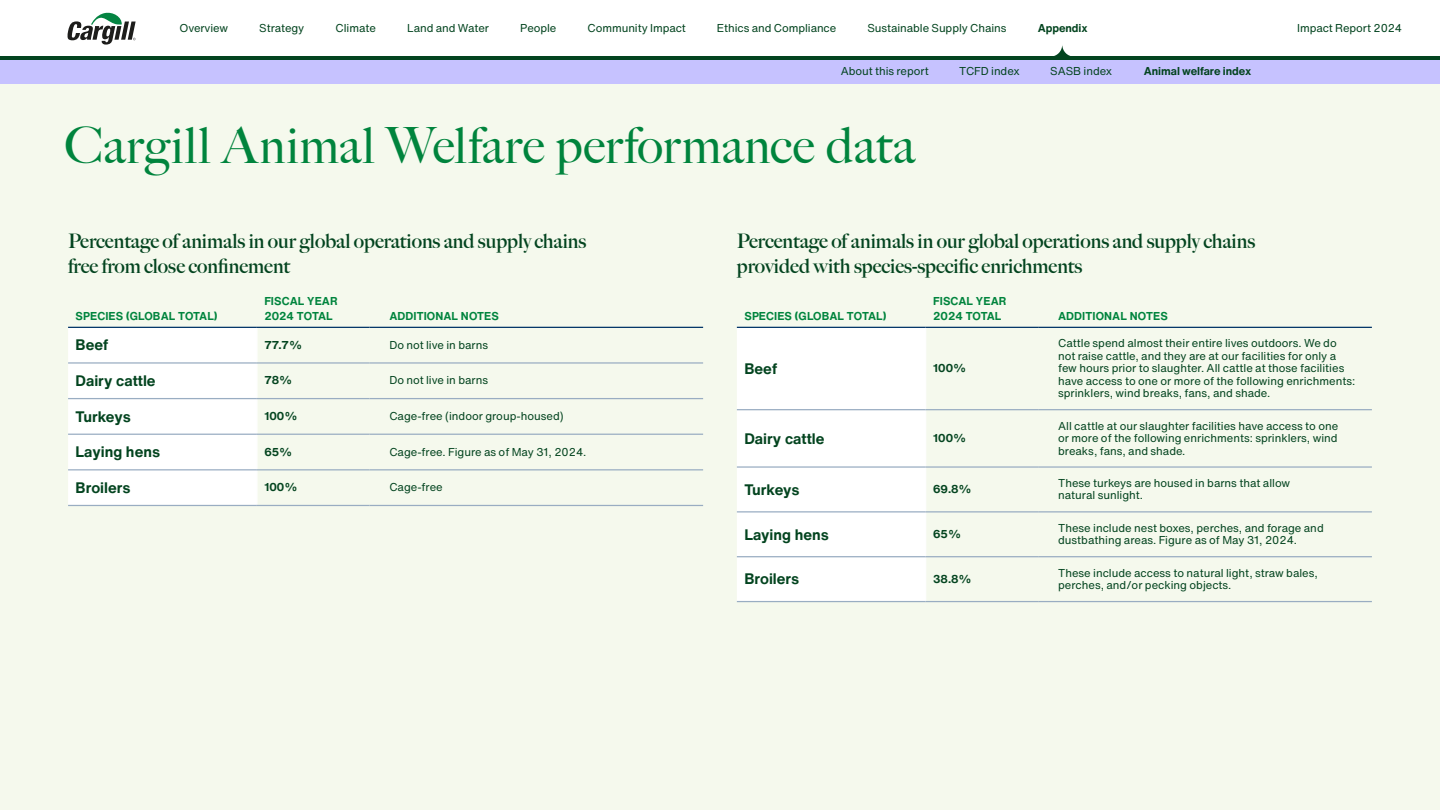
<style>
.page{position:relative;width:1440px;height:810px;background:#f5f9ed}
.page>*{position:absolute;margin:0;border:0;box-sizing:border-box;transform-origin:0 0}
.H1_Page_Title__new_brand{font:50px "Big Caslon FB";letter-spacing:.01em;color:#00843d}
.Sidebar_H1__new_brand{font:700 20px/25px "Big Caslon FB";color:#03441f}
.Table_Header_Col_1__B___new_brand{font:700 15px "Helvetica Now Text";color:#03441f}
.Table_Body__left_align__B___new_brand{font:11.25px/12.5px "Helvetica Now Text";color:#03441f}
.Table_Header_1__B___new_brand{font:700 11.25px/15px "Helvetica Now Text";letter-spacing:.01em;color:#00843d}
.Table_Body__left_align__B___new_brand-2{font:700 11.25px "Helvetica Now Text";letter-spacing:-.005em;color:#03441f}
</style>
<div class="page">
<div style="left:68px;top:328px;width:188px;height:176px;background:#fff"></div>
<hr style="left:256px;top:328px;width:2px;height:34px;background:#fff">
<hr style="left:256px;top:364px;width:2px;height:34px;background:#fff">
<hr style="left:256px;top:399px;width:2px;height:35px;background:#fff">
<hr style="left:256px;top:435px;width:2px;height:34px;background:#fff">
<hr style="left:256px;top:470px;width:2px;height:35px;background:#fff">
<hr style="left:68px;top:327px;width:189px;height:1px;background:#036">
<hr style="left:257px;top:327px;width:112px;height:1px;background:#036">
<hr style="left:369px;top:327px;width:334px;height:1px;background:#036">
<hr style="left:68px;top:362px;width:189px;height:2px;background:#99adc2">
<hr style="left:257px;top:362px;width:112px;height:2px;background:#99adc2">
<hr style="left:369px;top:362px;width:334px;height:2px;background:#99adc2">
<hr style="left:68px;top:398px;width:189px;height:1px;background:#99adc2">
<hr style="left:68px;top:434px;width:189px;height:1px;background:#99adc2">
<hr style="left:68px;top:469px;width:189px;height:1px;background:#99adc2">
<hr style="left:68px;top:505px;width:189px;height:1px;background:#99adc2">
<hr style="left:257px;top:398px;width:112px;height:1px;background:#99adc2">
<hr style="left:257px;top:469px;width:112px;height:1px;background:#99adc2">
<hr style="left:257px;top:505px;width:112px;height:1px;background:#99adc2">
<hr style="left:369px;top:398px;width:334px;height:1px;background:#99adc2">
<hr style="left:369px;top:434px;width:334px;height:1px;background:#99adc2">
<hr style="left:369px;top:469px;width:334px;height:1px;background:#99adc2">
<hr style="left:369px;top:505px;width:334px;height:1px;background:#99adc2">
<hr style="left:257px;top:434px;width:112px;height:1px;background:#99adc2">
<div style="left:737px;top:328px;width:188px;height:273px;background:#fff"></div>
<hr style="left:925px;top:328px;width:1px;height:81px;background:#fff">
<hr style="left:925px;top:410px;width:1px;height:56px;background:#fff">
<hr style="left:925px;top:468px;width:1px;height:43px;background:#fff">
<hr style="left:925px;top:512px;width:1px;height:44px;background:#fff">
<hr style="left:925px;top:557px;width:1px;height:44px;background:#fff">
<hr style="left:737px;top:327px;width:189px;height:1px;background:#036">
<hr style="left:926px;top:327px;width:112px;height:1px;background:#036">
<hr style="left:1038px;top:327px;width:334px;height:1px;background:#036">
<hr style="left:737px;top:409px;width:189px;height:1px;background:#99adc2">
<hr style="left:737px;top:466px;width:189px;height:2px;background:#99adc2">
<hr style="left:737px;top:511px;width:189px;height:1px;background:#99adc2">
<hr style="left:737px;top:556px;width:189px;height:1px;background:#99adc2">
<hr style="left:737px;top:601px;width:189px;height:1px;background:#99adc2">
<hr style="left:926px;top:466px;width:112px;height:2px;background:#99adc2">
<hr style="left:926px;top:556px;width:112px;height:1px;background:#99adc2">
<hr style="left:926px;top:601px;width:112px;height:1px;background:#99adc2">
<hr style="left:1038px;top:409px;width:334px;height:1px;background:#99adc2">
<hr style="left:1038px;top:466px;width:334px;height:2px;background:#99adc2">
<hr style="left:1038px;top:511px;width:334px;height:1px;background:#99adc2">
<hr style="left:1038px;top:556px;width:334px;height:1px;background:#99adc2">
<hr style="left:1038px;top:601px;width:334px;height:1px;background:#99adc2">
<hr style="left:926px;top:409px;width:112px;height:1px;background:#99adc2">
<hr style="left:926px;top:511px;width:112px;height:1px;background:#99adc2">
<div style="left:0;top:0;width:1440px;height:57px;background:#fff"></div>
<svg style="left:1051px;top:45px;width:23px;height:12px"></svg>
<svg style="left:68px;top:13px;width:68px;height:32px"></svg>
<div style="left:0;top:58px;width:1440px;height:26px;background:#c6c2ff"></div>
<hr style="left:0;top:57px;width:1440px;height:3px;background:#03441f">
<p class="Table_Body__left_align__B___new_brand" style="left:179px;top:22px;width:50px">Overview</p>
<p class="Table_Body__left_align__B___new_brand" style="left:259px;top:22px;width:47px">Strategy</p>
<p class="Table_Body__left_align__B___new_brand" style="left:336px;top:22px;width:42px">Climate</p>
<p class="Table_Body__left_align__B___new_brand" style="left:407px;top:22px;width:83px">Land and Water</p>
<p class="Table_Body__left_align__B___new_brand" style="left:520px;top:22px;width:38px">People</p>
<p class="Table_Body__left_align__B___new_brand" style="left:588px;top:22px;width:100px">Community Impact</p>
<p class="Table_Body__left_align__B___new_brand" style="left:717px;top:22px;width:121px">Ethics and Compliance</p>
<p class="Table_Body__left_align__B___new_brand" style="left:867px;top:22px;width:141px">Sustainable Supply Chains</p>
<p class="Table_Body__left_align__B___new_brand-2" style="left:1038px;top:20px;width:51px">Appendix</p>
<p class="Table_Body__left_align__B___new_brand" style="left:1297px;top:22px;width:107px">Impact Report 2024</p>
<p class="Table_Body__left_align__B___new_brand" style="left:841px;top:65px;width:89px">About this report</p>
<p class="Table_Body__left_align__B___new_brand" style="left:959px;top:65px;width:62px">TCFD index</p>
<p class="Table_Body__left_align__B___new_brand" style="left:1050px;top:65px;width:63px">SASB index</p>
<p class="Table_Body__left_align__B___new_brand-2" style="left:1144px;top:64px;width:109px">Animal welfare index</p>
<h1 class="H1_Page_Title__new_brand" style="left:64px;top:116px;width:852px">Cargill Animal Welfare performance data</h1>
<p class="Sidebar_H1__new_brand" style="left:68px;top:228px;width:520px">Percentage of animals in our global operations and supply chains free from close confinement</p>
<p class="Table_Header_1__B___new_brand" style="left:76px;top:308px;width:143px">SPECIES (GLOBAL TOTAL)</p>
<p class="Table_Header_1__B___new_brand" style="left:264px;top:293px;width:75px">FISCAL YEAR<br>2024 TOTAL</p>
<p class="Table_Header_1__B___new_brand" style="left:389px;top:308px;width:111px">ADDITIONAL NOTES</p>
<p class="Table_Header_Col_1__B___new_brand" style="left:76px;top:335px;width:34px">Beef</p>
<p class="Table_Body__left_align__B___new_brand-2" style="left:264px;top:337px;width:39px">77.7%</p>
<p class="Table_Body__left_align__B___new_brand" style="left:389px;top:339px;width:100px">Do not live in barns</p>
<p class="Table_Header_Col_1__B___new_brand" style="left:76px;top:371px;width:82px">Dairy cattle</p>
<p class="Table_Body__left_align__B___new_brand-2" style="left:264px;top:373px;width:29px">78%</p>
<p class="Table_Body__left_align__B___new_brand" style="left:389px;top:374px;width:100px">Do not live in barns</p>
<p class="Table_Header_Col_1__B___new_brand" style="left:76px;top:406px;width:57px">Turkeys</p>
<p class="Table_Body__left_align__B___new_brand-2" style="left:264px;top:408px;width:35px">100%</p>
<p class="Table_Body__left_align__B___new_brand" style="left:389px;top:410px;width:176px">Cage-free (indoor group-housed)</p>
<p class="Table_Header_Col_1__B___new_brand" style="left:76px;top:442px;width:86px">Laying hens</p>
<p class="Table_Body__left_align__B___new_brand-2" style="left:264px;top:444px;width:30px">65%</p>
<p class="Table_Body__left_align__B___new_brand" style="left:389px;top:446px;width:199px">Cage-free. Figure as of May 31, 2024.</p>
<p class="Table_Header_Col_1__B___new_brand" style="left:76px;top:478px;width:57px">Broilers</p>
<p class="Table_Body__left_align__B___new_brand-2" style="left:264px;top:480px;width:35px">100%</p>
<p class="Table_Body__left_align__B___new_brand" style="left:389px;top:481px;width:55px">Cage-free</p>
<p class="Sidebar_H1__new_brand" style="left:737px;top:228px;width:520px">Percentage of animals in our global operations and supply chains provided with species-specific enrichments</p>
<p class="Table_Header_1__B___new_brand" style="left:744px;top:308px;width:143px">SPECIES (GLOBAL TOTAL)</p>
<p class="Table_Header_1__B___new_brand" style="left:933px;top:293px;width:75px">FISCAL YEAR<br>2024 TOTAL</p>
<p class="Table_Header_1__B___new_brand" style="left:1058px;top:308px;width:111px">ADDITIONAL NOTES</p>
<p class="Table_Header_Col_1__B___new_brand" style="left:744px;top:358px;width:34px">Beef</p>
<p class="Table_Body__left_align__B___new_brand-2" style="left:933px;top:361px;width:35px">100%</p>
<p class="Table_Header_Col_1__B___new_brand" style="left:744px;top:428px;width:82px">Dairy cattle</p>
<p class="Table_Body__left_align__B___new_brand-2" style="left:933px;top:430px;width:35px">100%</p>
<p class="Table_Body__left_align__B___new_brand" style="left:1058px;top:337px;width:299px">Cattle spend almost their entire lives outdoors. We do not raise cattle, and they are at our facilities for only a few hours prior to slaughter. All cattle at those facilities have access to one or more of the following enrichments: sprinklers, wind breaks, fans, and shade.</p>
<p class="Table_Body__left_align__B___new_brand" style="left:1058px;top:419px;width:282px;text-align:justify">All cattle at our slaughter facilities have access to one or more of the following enrichments: sprinklers, wind breaks, fans, and shade.</p>
<p class="Table_Header_Col_1__B___new_brand" style="left:744px;top:479px;width:57px">Turkeys</p>
<p class="Table_Body__left_align__B___new_brand-2" style="left:933px;top:482px;width:40px">69.8%</p>
<p class="Table_Body__left_align__B___new_brand" style="left:1058px;top:477px;width:234px">These turkeys are housed in barns that allow natural sunlight.</p>
<p class="Table_Header_Col_1__B___new_brand" style="left:744px;top:524px;width:86px">Laying hens</p>
<p class="Table_Body__left_align__B___new_brand-2" style="left:933px;top:526px;width:30px">65%</p>
<p class="Table_Body__left_align__B___new_brand" style="left:1058px;top:522px;width:267px">These include nest boxes, perches, and forage and dustbathing areas. Figure as of May 31, 2024.</p>
<p class="Table_Header_Col_1__B___new_brand" style="left:744px;top:569px;width:57px">Broilers</p>
<p class="Table_Body__left_align__B___new_brand-2" style="left:933px;top:571px;width:40px">38.8%</p>
<p class="Table_Body__left_align__B___new_brand" style="left:1058px;top:566px;width:261px">These include access to natural light, straw bales, perches, and/or pecking objects.</p>
</div>
